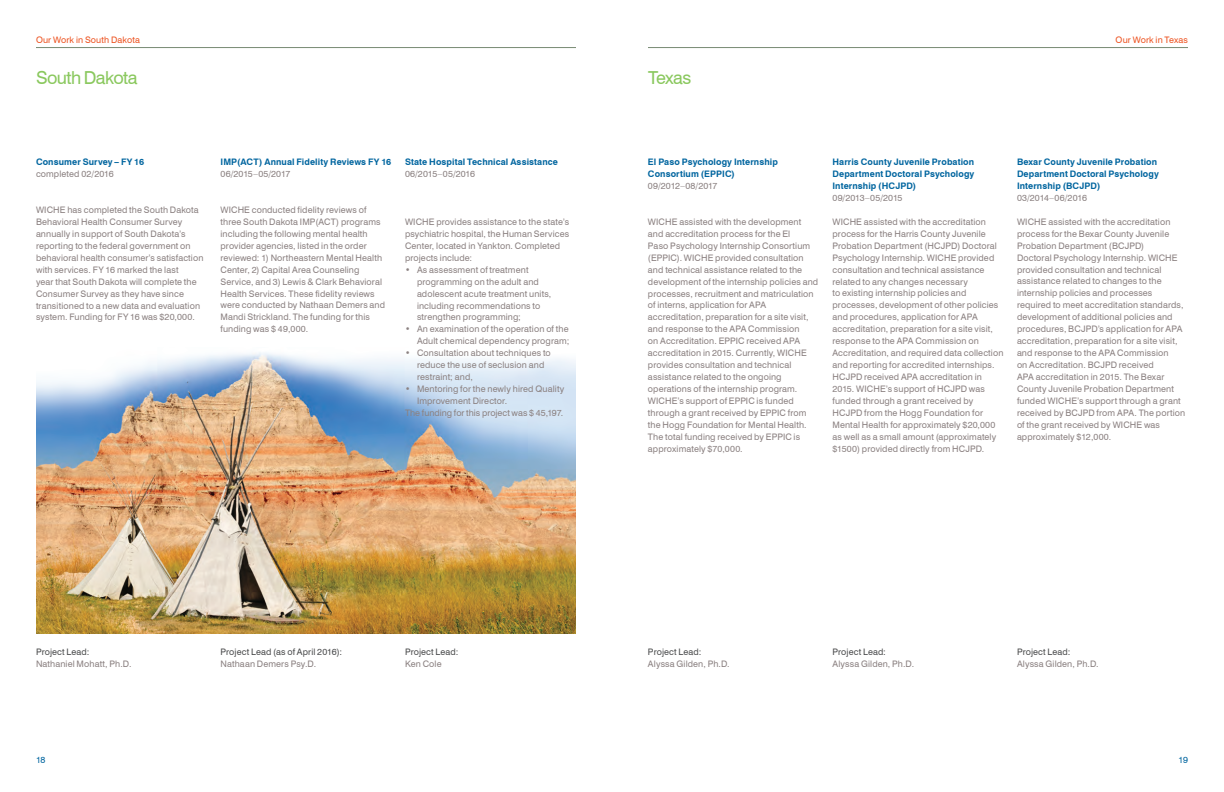
<style>
.page{position:relative;width:1224px;height:792px;background:#fff}
.page>*{position:absolute;margin:0;border:0;box-sizing:border-box;transform-origin:0 0}
.t1{font:17.9px "Swiss 721 BT";letter-spacing:-.03em;color:#8ac85e}
.t2{font:9px/12px "Swiss 721 BT";letter-spacing:.015em;color:#8b8181}
.TextHead{font:700 9px/12px "Swiss 721 BT";letter-spacing:.01em;color:#00659f}
.Project_Lead{font:9px "Swiss 721 BT";letter-spacing:.01em;color:#4b4c4d}
.HeaderL{font:9px "Swiss 721 BT";letter-spacing:.015em;color:#ed5422}
.HeaderR{font:9px "Swiss 721 BT";letter-spacing:.01em;color:#ed5422}
.t3{font:9px "Swiss 721 BT";color:#00659f}
</style>
<div class="page">
<hr style="left:36px;top:47px;width:540px;height:1px;background:#778a73">
<hr style="left:648px;top:47px;width:540px;height:1px;background:#778a73">
<img style="left:36px;top:352px;width:540px;height:282px">
<p class="HeaderL" style="left:36px;top:34px;width:105px">Our Work in South Dakota</p>
<p class="HeaderR" style="left:1116px;top:34px;width:74px">Our Work in Texas</p>
<p class="t1" style="left:36px;top:66px;width:103px">South Dakota</p>
<p class="t1" style="left:648px;top:66px;width:45px">Texas</p>
<p class="TextHead" style="left:36px;top:156px;width:110px">Consumer Survey – FY 16</p>
<p class="t2" style="left:36px;top:168px;width:79px">completed 02/2016</p>
<p class="t2" style="left:36px;top:204px;width:169px">WICHE has completed the South Dakota Behavioral Health Consumer Survey annually in support of South Dakota’s reporting to the federal government on behavioral health consumer’s satisfaction with services. FY 16 marked the last<br>year that South Dakota will complete the Consumer Survey as they have since transitioned to a new data and evaluation system. Funding for FY 16 was $20,000.</p>
<p class="TextHead" style="left:221px;top:156px;width:172px">IMP(ACT) Annual Fidelity Reviews FY 16</p>
<p class="t2" style="left:221px;top:168px;width:71px">06/2015–05/2017</p>
<p class="t2" style="left:221px;top:204px;width:166px">WICHE conducted fidelity reviews of three South Dakota IMP(ACT) programs including the following mental health provider agencies, listed in the order reviewed: 1) Northeastern Mental Health Center, 2) Capital Area Counseling Service, and 3) Lewis &amp; Clark Behavioral Health Services. These fidelity reviews were conducted by Nathaan Demers and Mandi Strickland. The funding for this funding was $ 49,000.</p>
<p class="TextHead" style="left:405px;top:156px;width:155px">State Hospital Technical Assistance</p>
<p class="t2" style="left:405px;top:168px;width:72px">06/2015–05/2016</p>
<p class="t2" style="left:405px;top:215px;width:166px">WICHE provides assistance to the state’s psychiatric hospital, the Human Services Center, located in Yankton. Completed projects include:</p>
<p class="t2" style="left:417px;top:263px;width:136px;text-indent:-12px">• As assessment of treatment programming on the adult and adolescent acute treatment units, including recommendations to strengthen programming;</p>
<p class="t2" style="left:405px;top:323px;width:166px;text-align:right">• An examination of the operation of the<br>Adult chemical dependency program;</p>
<p class="t2" style="left:417px;top:347px;width:135px;text-indent:-12px">• Consultation about techniques to reduce the use of seclusion and restraint; and,</p>
<p class="t2" style="left:417px;top:383px;width:149px;text-indent:-12px">• Mentoring for the newly hired Quality<br>Improvement Director.</p>
<p class="t2" style="left:405px;top:407px;width:160px">The funding for this project was $ 45,197.</p>
<p class="TextHead" style="left:648px;top:156px;width:131px">El Paso Psychology Internship<br>Consortium (EPPIC)</p>
<p class="t2" style="left:648px;top:180px;width:71px">09/2012–08/2017</p>
<p class="t2" style="left:648px;top:216px;width:172px">WICHE assisted with the development and accreditation process for the El<br>Paso Psychology Internship Consortium (EPPIC). WICHE provided consultation and technical assistance related to the development of the internship policies and processes, recruitment and matriculation of interns, application for APA accreditation, preparation for a site visit, and response to the APA Commission<br>on Accreditation. EPPIC received APA accreditation in 2015. Currently, WICHE provides consultation and technical assistance related to the ongoing operations of the internship program.<br>WICHE’s support of EPPIC is funded through a grant received by EPPIC from the Hogg Foundation for Mental Health.<br>The total funding received by EPPIC is approximately $70,000.</p>
<p class="TextHead" style="left:832px;top:156px;width:143px;text-align:justify">Harris County Juvenile Probation Department Doctoral Psychology Internship (HCJPD)</p>
<p class="t2" style="left:832px;top:192px;width:72px">09/2013–05/2015</p>
<p class="t2" style="left:832px;top:215px;width:173px">WICHE assisted with the accreditation process for the Harris County Juvenile Probation Department (HCJPD) Doctoral Psychology Internship. WICHE provided consultation and technical assistance related to any changes necessary<br>to existing internship policies and processes, development of other policies and procedures, application for APA accreditation, preparation for a site visit, response to the APA Commission on Accreditation, and required data collection and reporting for accredited internships.<br>HCJPD received APA accreditation in 2015. WICHE’s support of HCJPD was funded through a grant received by HCJPD from the Hogg Foundation for Mental Health for approximately $20,000 as well as a small amount (approximately $1500) provided directly from HCJPD.</p>
<p class="TextHead" style="left:1017px;top:156px;width:143px">Bexar County Juvenile Probation<br>Department Doctoral Psychology<br>Internship (BCJPD)</p>
<p class="t2" style="left:1017px;top:192px;width:72px">03/2014–06/2016</p>
<p class="t2" style="left:1017px;top:215px;width:170px">WICHE assisted with the accreditation process for the Bexar County Juvenile Probation Department (BCJPD)<br>Doctoral Psychology Internship. WICHE provided consultation and technical assistance related to changes to the internship policies and processes required to meet accreditation standards, development of additional policies and procedures, BCJPD’s application for APA accreditation, preparation for a site visit, and response to the APA Commission<br>on Accreditation. BCJPD received<br>APA accreditation in 2015. The Bexar County Juvenile Probation Department funded WICHE’s support through a grant received by BCJPD from APA. The portion of the grant received by WICHE was approximately $12,000.</p>
<p class="Project_Lead" style="left:36px;top:647px;width:55px">Project Lead:</p>
<p class="t2" style="left:36px;top:658px;width:97px">Nathaniel Mohatt, Ph.D.</p>
<p class="Project_Lead" style="left:221px;top:646px;width:123px">Project Lead (as of April 2016):</p>
<p class="t2" style="left:221px;top:658px;width:97px">Nathaan Demers Psy.D.</p>
<p class="Project_Lead" style="left:405px;top:647px;width:55px">Project Lead:</p>
<p class="t2" style="left:405px;top:658px;width:38px">Ken Cole</p>
<p class="Project_Lead" style="left:648px;top:646px;width:55px">Project Lead:</p>
<p class="t2" style="left:648px;top:658px;width:83px">Alyssa Gilden, Ph.D.</p>
<p class="Project_Lead" style="left:832px;top:646px;width:55px">Project Lead:</p>
<p class="t2" style="left:832px;top:658px;width:83px">Alyssa Gilden, Ph.D.</p>
<p class="Project_Lead" style="left:1017px;top:646px;width:55px">Project Lead:</p>
<p class="t2" style="left:1017px;top:658px;width:83px">Alyssa Gilden, Ph.D.</p>
<p class="t3" style="left:36px;top:754px;width:11px">18</p>
<p class="t3" style="left:1178px;top:754px;width:11px">19</p>
</div>
